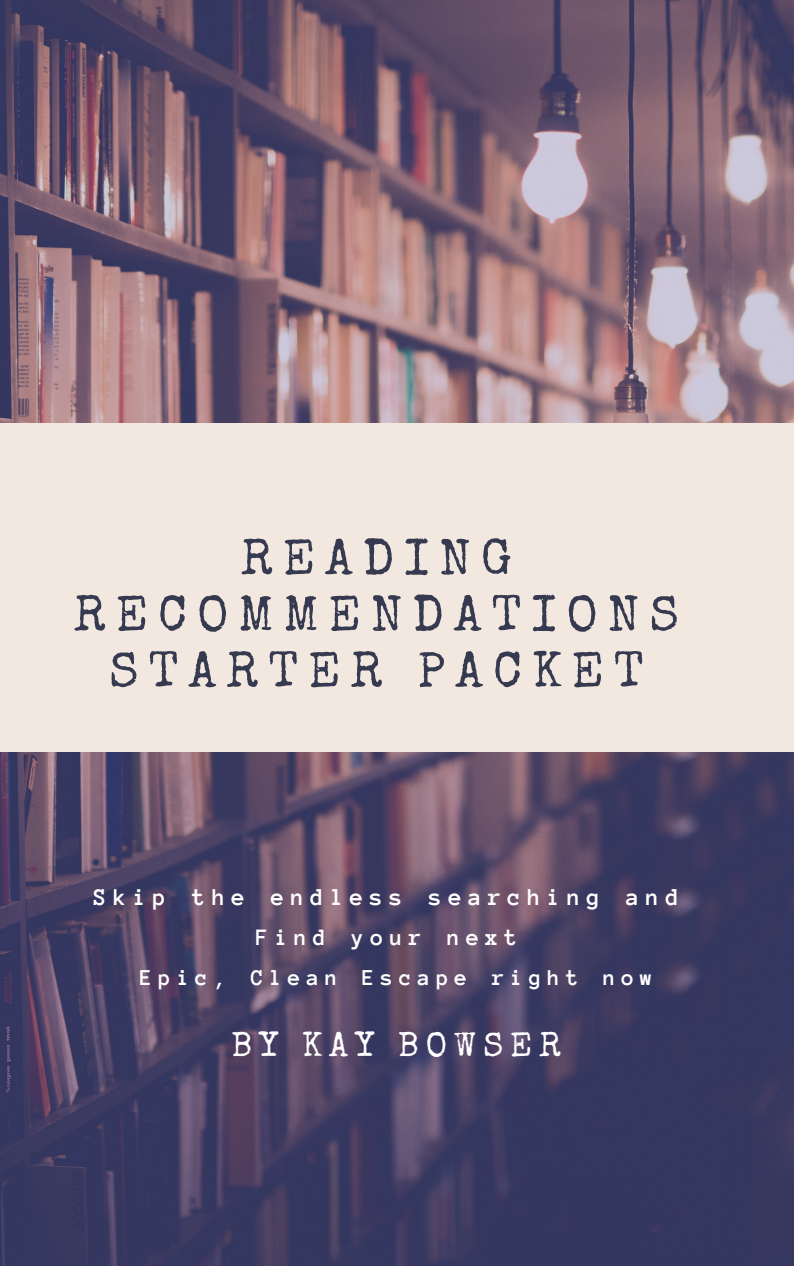
<style>
.page{position:relative;width:794px;height:1266px;background:#fff}
.page>*{position:absolute;margin:0;border:0;box-sizing:border-box;transform-origin:0 0}
.t1{font:50.25px/56.2px "Special Elite";letter-spacing:.2em;color:#363a50;text-align:center}
.t2{font:34.42px "Special Elite";letter-spacing:.2em;color:#fff}
.t3{font:700 24.75px "Anonymous Pro";letter-spacing:.25em;color:#fff}
.t4{font:700 24px "Anonymous Pro";letter-spacing:.25em;color:#fff}
.t5{font:700 23.25px "Anonymous Pro";letter-spacing:.25em;color:#fff}
</style>
<div class="page">
<img style="left:0;top:0;width:793px;height:1266px">
<div style="left:0;top:424px;width:793px;height:327px;background:#f2e8df"></div>
<p class="t1" style="left:74px;top:535px;width:606px">READING<br>RECOMMENDATIONS<br>STARTER PACKET</p>
<p class="t3" style="left:94px;top:884px;width:586px">Skip the endless searching and</p>
<p class="t4" style="left:256px;top:925px;width:263px">Find your next</p>
<p class="t5" style="left:140px;top:965px;width:514px">Epic, Clean Escape right now</p>
<p class="t2" style="left:231px;top:1032px;width:331px">BY KAY BOWSER</p>
</div>
